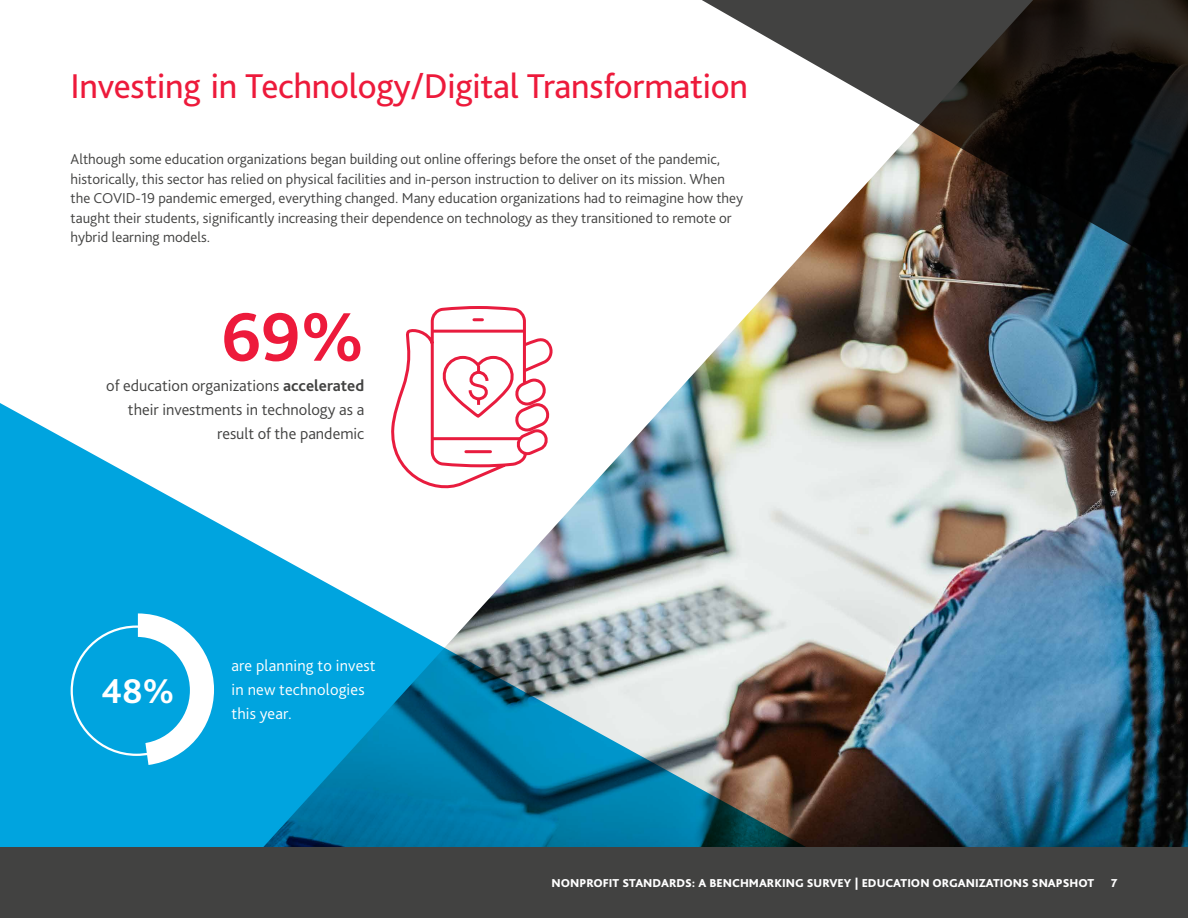
<style>
.page{position:relative;width:1188px;height:918px;background:#fff}
.page>*{position:absolute;margin:0;border:0;box-sizing:border-box;transform-origin:0 0}
.t1{font:700 72px "Bliss Pro";color:#ed1a3b}
.t2{font:36px "Bliss Pro";letter-spacing:-.005em;color:#ed1a3b}
.t3{font:700 36px "Bliss Pro";color:#fff}
.t4{font:300 16.5px/24px "Bliss Pro";color:#424241;text-align:right}
.t5{font:300 16.5px/24px "Bliss Pro";letter-spacing:.01em;color:#fff}
.t6{font:300 15px/19.5px "Bliss Pro";color:#424241}
.t7{font:800 12px "Bliss Pro";color:#fff}
.s1{font-weight:700}
</style>
<div class="page">
<svg style="left:0;top:403px;width:251px;height:444px;fill:#00a4df"></svg>
<img style="left:251px;top:0;width:937px;height:847px">
<svg style="left:389px;top:304px;width:165px;height:192px"></svg>
<svg style="left:138px;top:613px;width:76px;height:152px"></svg>
<div style="left:84px;top:637px;width:106px;height:107px;background:#00a4df;border-radius:50%"></div>
<div style="left:0;top:847px;width:1188px;height:71px;background:#424241"></div>
<h2 class="t2" style="left:71px;top:64px;width:679px">Investing in Technology/Digital Transformation</h2>
<p class="t6" style="left:71px;top:149px;width:674px">Although some education organizations began building out online offerings before the onset of the pandemic, historically, this sector has relied on physical facilities and in-person instruction to deliver on its mission. When the COVID-19 pandemic emerged, everything changed. Many education organizations had to reimagine how they taught their students, significantly increasing their dependence on technology as they transitioned to remote or hybrid learning models.</p>
<h1 class="t1" style="left:221px;top:292px;width:145px">69%</h1>
<p class="t4" style="left:106px;top:373px;width:260px">of education organizations <span class="s1">accelerated</span></p>
<p class="t4" style="left:128px;top:397px;width:238px">their investments in technology as a result of the pandemic</p>
<h2 class="t3" style="left:101px;top:668px;width:75px">48%</h2>
<p class="t5" style="left:231px;top:653px;width:146px">are planning to invest in new technologies this year.</p>
<p class="t7" style="left:552px;top:876px;width:544px">NONPROFIT STANDARDS: A BENCHMARKING SURVEY | EDUCATION ORGANIZATIONS SNAPSHOT</p>
<p class="t7" style="left:1111px;top:876px;width:8px">7</p>
</div>
